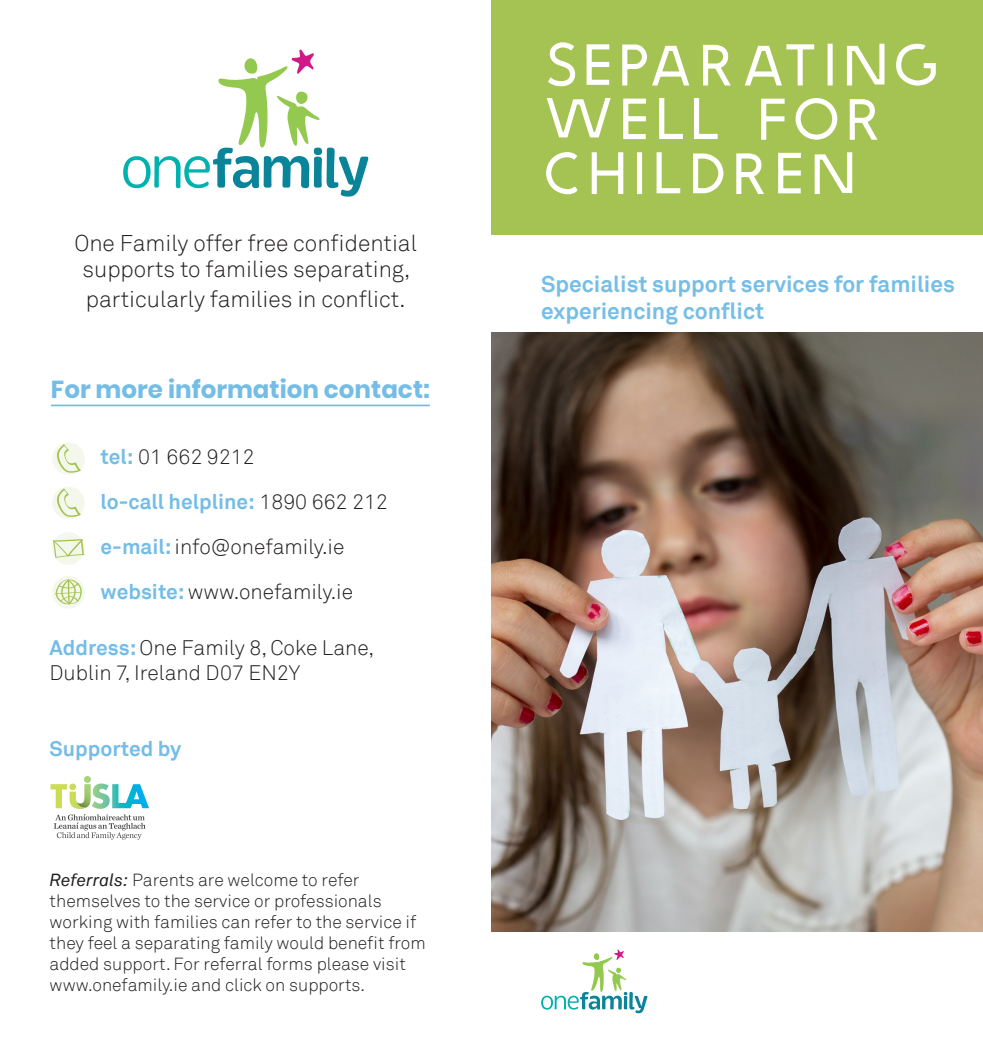
<style>
.page{position:relative;width:983px;height:1042px;background:#fff}
.page>*{position:absolute;margin:0;border:0;box-sizing:border-box;transform-origin:0 0}
.t1{font:700 24.5px "Poppins";color:#74bde7}
.t2{font:300 22.75px/26.2px "Akkurat";color:#231f20;text-align:center}
.t3{font:700 22.75px/27.3px "Akkurat";color:#76bee6}
.t4{font:300 21px/25.2px "Akkurat";color:#231f20}
.t5{font:700 21px "Akkurat";color:#74bde7}
.t6{font:300 17.5px/21px "Akkurat";color:#231f20}
.s1{font-weight:700;color:#74bde7}
.s2{font-weight:300;color:#231f20}
.s3{font-weight:400;font-style:italic}
</style>
<div class="page">
<div style="left:52px;top:487px;width:33px;height:32px;background:#f4f7eb;border-radius:50%"></div>
<div style="left:52px;top:442px;width:33px;height:33px;background:#f4f7eb;border-radius:50%"></div>
<div style="left:52px;top:532px;width:33px;height:33px;background:#f4f7eb;border-radius:50%"></div>
<div style="left:52px;top:576px;width:33px;height:32px;background:#f4f7eb;border-radius:50%"></div>
<div style="left:491px;top:0;width:491px;height:234px;background:#a5c353"></div>
<svg style="left:123px;top:50px;width:245px;height:147px"></svg>
<svg style="left:548px;top:42px;width:28px;height:45px"></svg>
<svg style="left:586px;top:44px;width:24px;height:41px"></svg>
<svg style="left:622px;top:44px;width:68px;height:42px"></svg>
<svg style="left:703px;top:44px;width:28px;height:42px"></svg>
<svg style="left:744px;top:44px;width:71px;height:42px"></svg>
<div style="left:827px;top:44px;width:5px;height:41px;border:4px solid #fff"></div>
<svg style="left:846px;top:43px;width:39px;height:43px"></svg>
<svg style="left:896px;top:43px;width:40px;height:43px"></svg>
<svg style="left:546px;top:98px;width:65px;height:40px"></svg>
<svg style="left:623px;top:98px;width:23px;height:42px"></svg>
<svg style="left:659px;top:98px;width:24px;height:41px"></svg>
<svg style="left:694px;top:98px;width:24px;height:41px"></svg>
<svg style="left:761px;top:98px;width:24px;height:42px"></svg>
<svg style="left:795px;top:98px;width:43px;height:42px"></svg>
<svg style="left:849px;top:99px;width:29px;height:41px"></svg>
<svg style="left:546px;top:152px;width:32px;height:43px"></svg>
<svg style="left:591px;top:152px;width:33px;height:42px"></svg>
<div style="left:636px;top:152px;width:6px;height:42px;border:4px solid #fff"></div>
<svg style="left:656px;top:152px;width:25px;height:42px"></svg>
<svg style="left:693px;top:153px;width:31px;height:41px"></svg>
<svg style="left:736px;top:153px;width:28px;height:41px"></svg>
<svg style="left:778px;top:152px;width:23px;height:42px"></svg>
<svg style="left:814px;top:152px;width:39px;height:42px"></svg>
<hr style="left:51px;top:404px;width:379px;height:2px;background:#74bde7">
<svg style="left:57px;top:488px;width:24px;height:29px"></svg>
<svg style="left:57px;top:444px;width:24px;height:29px"></svg>
<svg style="left:52px;top:539px;width:33px;height:19px"></svg>
<img style="left:491px;top:332px;width:491px;height:599px">
<svg style="left:541px;top:949px;width:106px;height:64px"></svg>
<svg style="left:50px;top:776px;width:99px;height:64px"></svg>
<svg style="left:54px;top:579px;width:28px;height:26px"></svg>
<p class="t2" style="left:74px;top:230px;width:344px">One Family offer free confidential supports to families separating,</p>
<p class="t2" style="left:86px;top:286px;width:321px">particularly families in conflict.</p>
<p class="t1" style="left:51px;top:376px;width:380px">For more information contact:</p>
<p class="t4" style="left:101px;top:444px;width:155px"><span class="s1">tel:</span> 01 662 9212</p>
<p class="t5" style="left:101px;top:488px;width:289px">lo-call helpline: <span class="s2">1890 662 212</span></p>
<p class="t4" style="left:101px;top:534px;width:245px"><span class="s1">e-mail:</span> info@onefamily.ie</p>
<p class="t4" style="left:101px;top:579px;width:254px"><span class="s1">website:</span> www.onefamily.ie</p>
<p class="t4" style="left:50px;top:636px;width:326px"><span class="s1">Address:</span> One Family 8, Coke Lane,<br>Dublin 7, Ireland D07 EN2Y</p>
<p class="t5" style="left:50px;top:735px;width:133px">Supported by</p>
<p class="t6" style="left:50px;top:869px;width:377px"><span class="s3">Referrals:</span> Parents are welcome to refer themselves to the service or professionals working with families can refer to the service if they feel a separating family would benefit from added support. For referral forms please visit www.onefamily.ie and click on supports.</p>
<p class="t3" style="left:541px;top:270px;width:415px">Specialist support services for families experiencing conflict</p>
</div>
